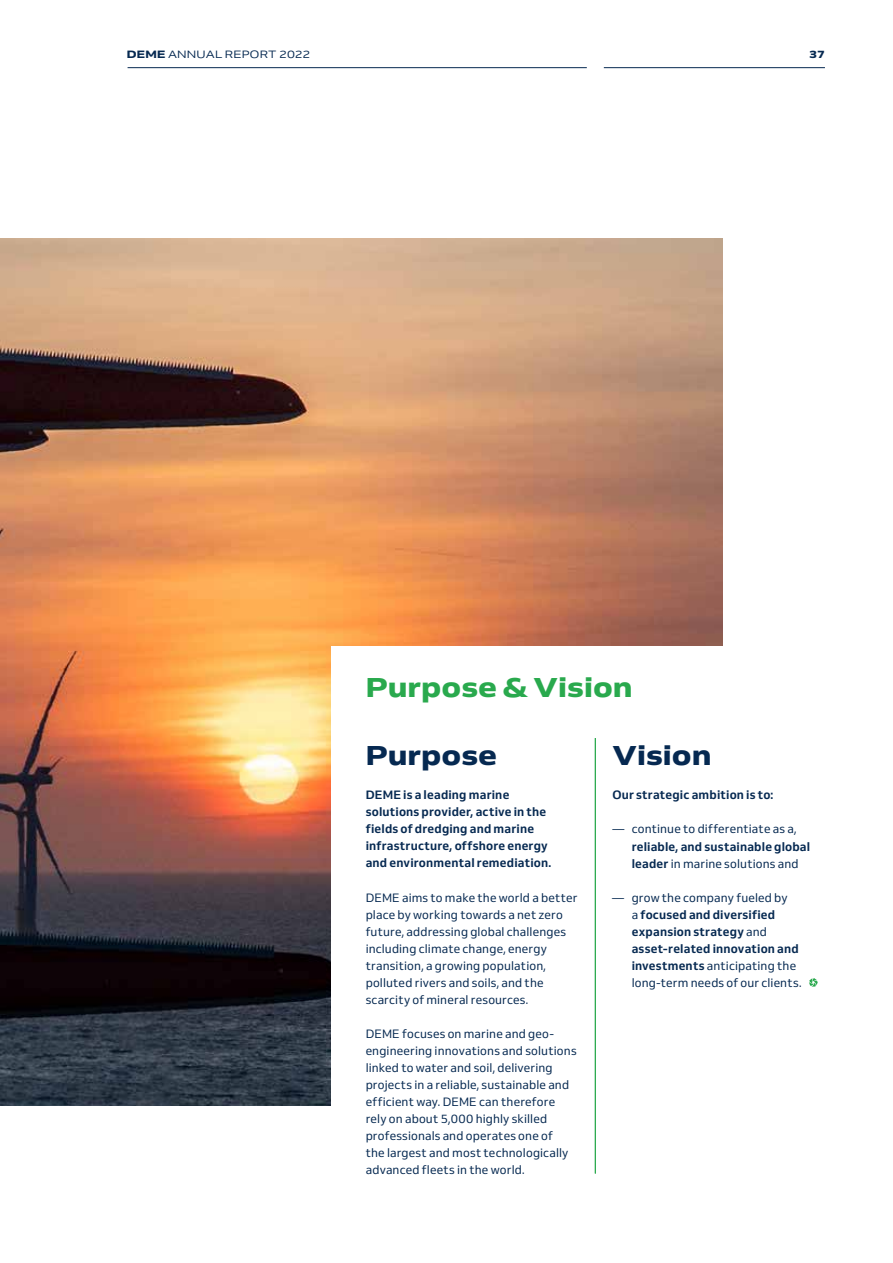
<style>
.page{position:relative;width:893px;height:1263px;background:#fff}
.page>*{position:absolute;margin:0;border:0;box-sizing:border-box;transform-origin:0 0}
.t1{font:27px "Venn Semi Ex X Bold";color:#29a94d}
.t2{font:27px "Venn Semi Ex X Bold";color:#062951}
.t3{font:12px/17px "Venn";letter-spacing:.01em;color:#062951}
.t4{font:700 12px/17px "Venn";letter-spacing:.015em;color:#062951}
.t5{font:10.5px "Venn Semi Ex";letter-spacing:.015em;color:#062951}
.t6{font:10.5px "Venn Semi Ex X Bold";color:#062951}
.s1{font-family:"Venn Semi Ex X Bold"}
.s2{font-weight:400}
</style>
<div class="page">
<hr style="left:604px;top:67px;width:221px;height:1px;background:#062951">
<hr style="left:128px;top:67px;width:459px;height:1px;background:#062951">
<img style="left:0;top:238px;width:723px;height:868px">
<div style="left:332px;top:646px;width:510px;height:613px;background:#fff"></div>
<svg style="left:809px;top:978px;width:9px;height:8px"></svg>
<hr style="left:595px;top:738px;width:1px;height:435px;background:#29a94d">
<p class="t5" style="left:127px;top:48px;width:185px"><span class="s1">DEME</span> ANNUAL REPORT 2022</p>
<p class="t6" style="left:809px;top:48px;width:17px">37</p>
<h1 class="t1" style="left:366px;top:671px;width:268px">Purpose &amp; Vision</h1>
<h1 class="t2" style="left:366px;top:739px;width:133px">Purpose</h1>
<p class="t4" style="left:366px;top:786px;width:187px">DEME is a leading marine solutions provider, active in the fields of dredging and marine infrastructure, offshore energy and environmental remediation.</p>
<p class="t3" style="left:366px;top:889px;width:213px">DEME aims to make the world a better place by working towards a net zero future, addressing global challenges including climate change, energy transition, a growing population, polluted rivers and soils, and the scarcity of mineral resources.</p>
<p class="t3" style="left:366px;top:1025px;width:212px">DEME focuses on marine and geo&shy;engineering innovations and solutions linked to water and soil, delivering projects in a reliable, sustainable and efficient way. DEME can therefore rely on about 5,000 highly skilled professionals and operates one of<br>the largest and most technologically advanced fleets in the world.</p>
<h1 class="t2" style="left:612px;top:739px;width:101px">Vision</h1>
<p class="t4" style="left:612px;top:786px;width:163px">Our strategic ambition is to:</p>
<p class="t3" style="left:612px;top:821px;width:186px">— continue to differentiate as a,</p>
<p class="t4" style="left:632px;top:837px;width:180px">reliable, and sustainable global leader <span class="s2">in marine solutions and</span></p>
<p class="t4" style="left:632px;top:888px;width:171px;text-indent:-19px"><span class="s2">— grow the company fueled by<br>a</span> focused and diversified expansion strategy <span class="s2">and </span>asset-related innovation and investments <span class="s2">anticipating the long-term needs of our clients.</span></p>
</div>
